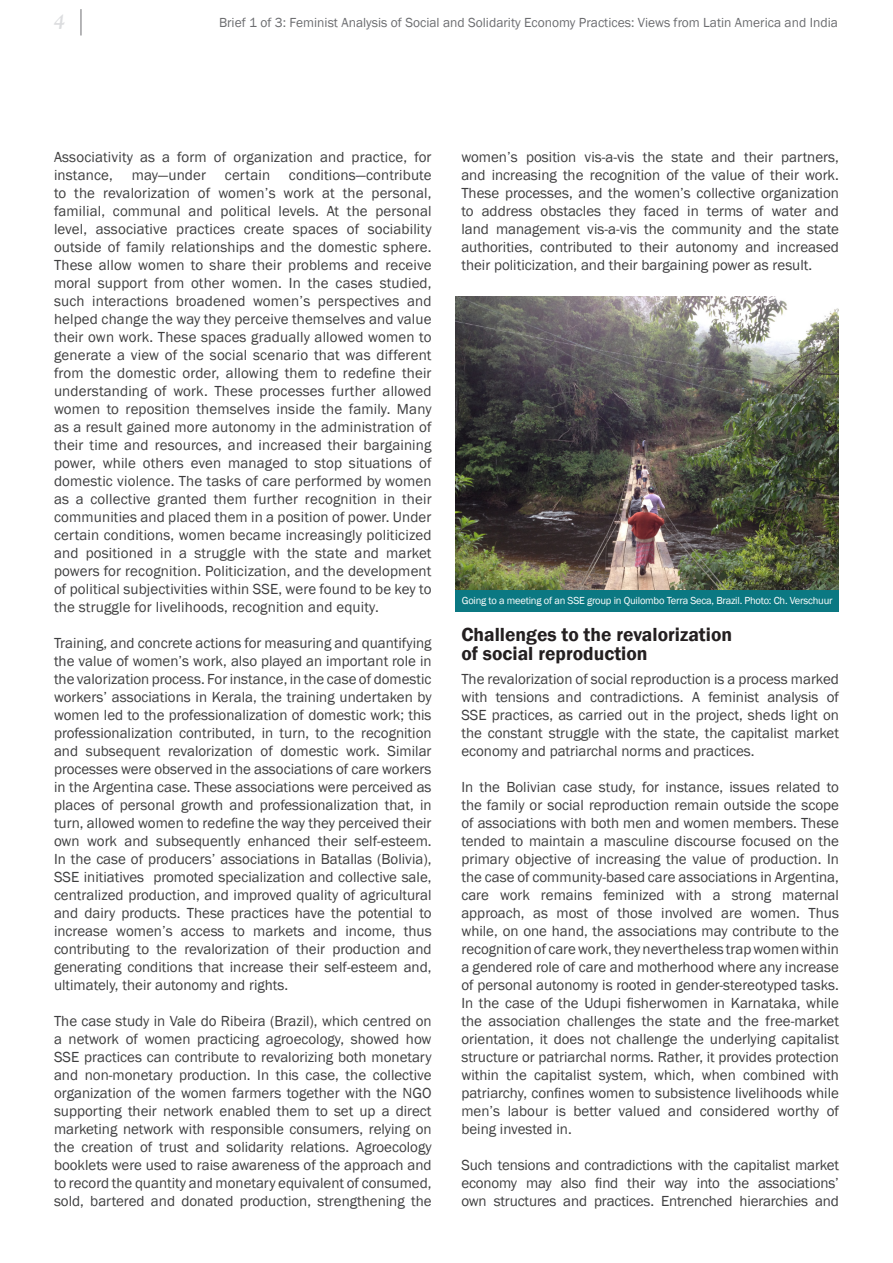
<style>
.page{position:relative;width:893px;height:1263px;background:#fff}
.page>*{position:absolute;margin:0;border:0;box-sizing:border-box;transform-origin:0 0}
.t1{font:600 19.5px/19.5px "Franklin Gothic";color:#231f20}
.t2{font:italic 700 18px "Goudy";color:#dcdddf}
.t3{font:15px/18px "Franklin Gothic";color:#3e3e3f;text-align:justify}
.t4{font:13.5px "Franklin Gothic";color:#6c6d70}
.t5{font:10.5px "Franklin Gothic";letter-spacing:-.02em;color:#fff}
</style>
<div class="page">
<svg style="left:81px;top:9px;width:1px;height:26px"></svg>
<img style="left:455px;top:296px;width:384px;height:294px">
<div style="left:455px;top:590px;width:384px;height:22px;background:#0b7882"></div>
<p class="t2" style="left:53px;top:9px;width:13px">4</p>
<p class="t4" style="left:219px;top:14px;width:620px">Brief 1 of 3: Feminist Analysis of Social and Solidarity Economy Practices: Views from Latin America and India</p>
<p class="t3" style="left:54px;top:148px;width:379px">Associativity as a form of organization and practice, for instance,</p>
<p class="t3" style="left:54px;top:166px;width:379px;text-indent:235px">conditions—contribute to the revalorization of women’s work at the personal, familial, communal and political levels. At the personal level, associative practices create spaces of sociability outside of family relationships and the domestic sphere.<br>These allow women to share their problems and receive moral support from other women. In the cases studied, such interactions broadened women’s perspectives and helped change the way they perceive themselves and value their own work. These spaces gradually allowed women to generate a view of the social scenario that was different from the domestic order, allowing them to redefine their understanding of work. These processes further allowed women to reposition themselves inside the family. Many as a result gained more autonomy in the administration of their time and resources, and increased their bargaining power, while others even managed to stop situations of domestic violence. The tasks of care performed by women as a collective granted them further recognition in their communities and placed them in a position of power. Under certain conditions, women became increasingly politicized and positioned in a struggle with the state and market powers for recognition. Politicization, and the development of political subjectivities within SSE, were found to be key to the struggle for livelihoods, recognition and equity.</p>
<p class="t3" style="left:54px;top:634px;width:379px">Training, and concrete actions for measuring and quantifying the value of women’s work, also played an important role in the valorization process. For instance, in the case of domestic workers’ associations in Kerala, the training undertaken by women led to the professionalization of domestic work; this professionalization contributed, in turn, to the recognition and subsequent revalorization of domestic work. Similar processes were observed in the associations of care workers in the Argentina case. These associations were perceived as places of personal growth and professionalization that, in turn, allowed women to redefine the way they perceived their own work and subsequently enhanced their self-esteem.<br>In the case of producers’ associations in Batallas (Bolivia), SSE initiatives promoted specialization and collective sale, centralized production, and improved quality of agricultural and dairy products. These practices have the potential to increase women’s access to markets and income, thus contributing to the revalorization of their production and generating conditions that increase their self-esteem and, ultimately, their autonomy and rights.</p>
<p class="t3" style="left:54px;top:1012px;width:379px">The case study in Vale do Ribeira (Brazil), which centred on a network of women practicing agroecology, showed how SSE practices can contribute to revalorizing both monetary and non-monetary production. In this case, the collective organization of the women farmers together with the NGO supporting their network enabled them to set up a direct marketing network with responsible consumers, relying on the creation of trust and solidarity relations. Agroecology booklets were used to raise awareness of the approach and to record the quantity and monetary equivalent of consumed, sold, bartered and donated production, strengthening the</p>
<p class="t3" style="left:132px;top:166px;width:76px">may—under</p>
<p class="t3" style="left:225px;top:166px;width:47px">certain</p>
<p class="t3" style="left:461px;top:148px;width:379px">women’s position vis-a-vis the state and their partners, and increasing the recognition of the value of their work.<br>These processes, and the women’s collective organization to address obstacles they faced in terms of water and land management vis-a-vis the community and the state authorities, contributed to their autonomy and increased their politicization, and their bargaining power as result.</p>
<p class="t5" style="left:462px;top:594px;width:372px">Going to a meeting of an SSE group in Quilombo Terra Seca, Brazil. Photo: Ch. Verschuur</p>
<p class="t1" style="left:461px;top:624px;width:272px">Challenges to the revalorization of social reproduction</p>
<p class="t3" style="left:461px;top:670px;width:379px">The revalorization of social reproduction is a process marked with tensions and contradictions. A feminist analysis of SSE practices, as carried out in the project, sheds light on the constant struggle with the state, the capitalist market economy and patriarchal norms and practices.</p>
<p class="t3" style="left:461px;top:778px;width:379px">In the Bolivian case study, for instance, issues related to the family or social reproduction remain outside the scope of associations with both men and women members. These tended to maintain a masculine discourse focused on the primary objective of increasing the value of production. In the case of community-based care associations in Argentina, care work remains feminized with a strong maternal approach, as most of those involved are women. Thus while, on one hand, the associations may contribute to the recognition of care work, they nevertheless trap women within a gendered role of care and motherhood where any increase of personal autonomy is rooted in gender-stereotyped tasks.<br>In the case of the Udupi fisherwomen in Karnataka, while the association challenges the state and the free-market orientation, it does not challenge the underlying capitalist structure or patriarchal norms. Rather, it provides protection within the capitalist system, which, when combined with patriarchy, confines women to subsistence livelihoods while men’s labour is better valued and considered worthy of being invested in.</p>
<p class="t3" style="left:461px;top:1156px;width:379px">Such tensions and contradictions with the capitalist market economy may also find their way into the associations’ own structures and practices. Entrenched hierarchies and</p>
</div>
